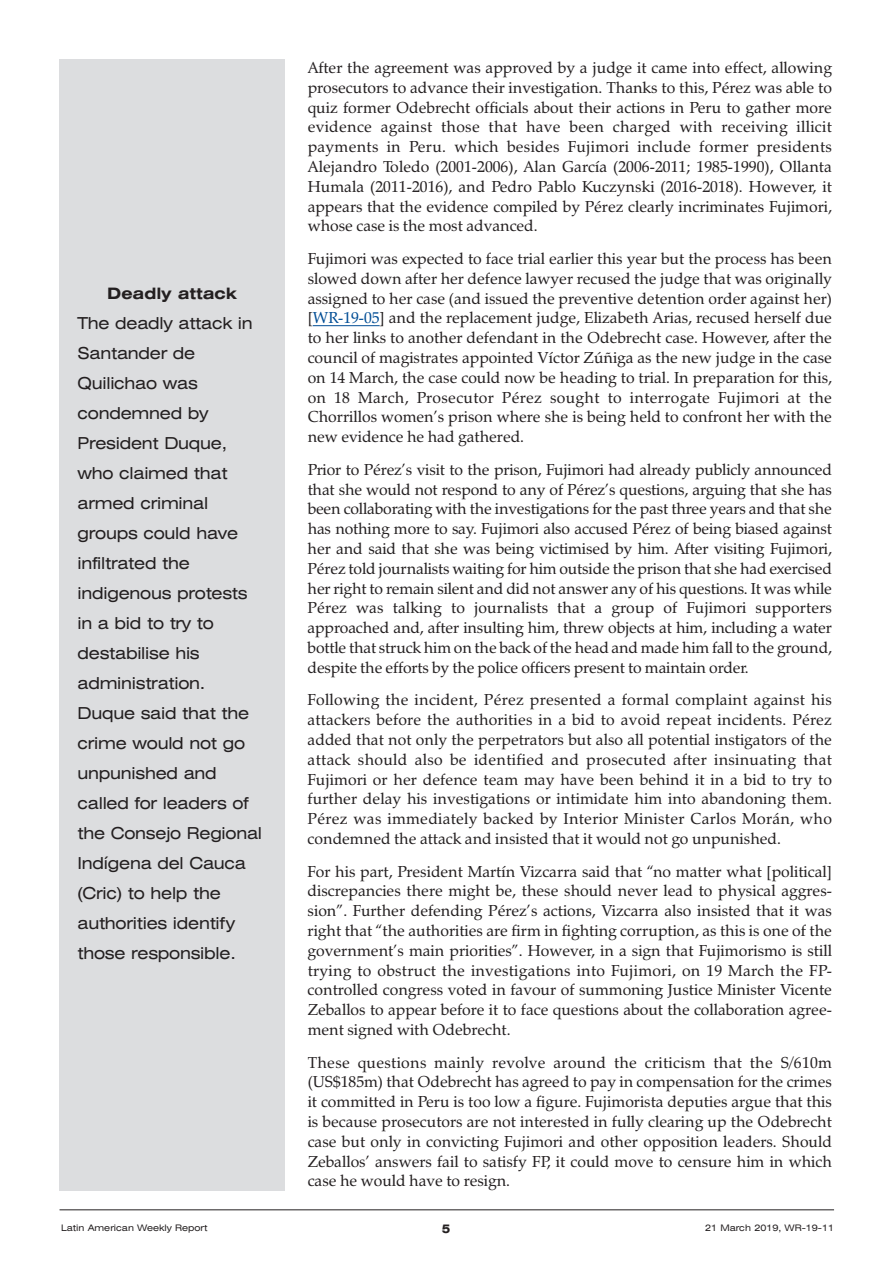
<style>
.page{position:relative;width:893px;height:1263px;background:#fff}
.page>*{position:absolute;margin:0;border:0;box-sizing:border-box;transform-origin:0 0}
.t1{font:expanded 16.5px/30px "Swiss 721 BT";letter-spacing:-.015em;color:#231f20}
.t2{font:15.75px/19.8px "Zapf Calligraphic 801 BT";color:#231f20;text-align:justify}
.t3{font:700 expanded 15.75px "Swiss 721 BT";color:#231f20}
.t4{font:700 expanded 12px "Swiss 721 BT";color:#231f20}
.t5{font:expanded 9px "Swiss 721 BT";color:#231f20}
.s1{color:#014d95}
</style>
<div class="page">
<hr style="left:313px;top:325px;width:67px;height:1px;background:#014d95">
<div style="left:60px;top:60px;width:225px;height:1131px;background:#dcdddf"></div>
<hr style="left:60px;top:1209px;width:774px;height:1px;background:#231f20">
<p class="t3" style="left:107px;top:284px;width:131px">Deadly attack</p>
<p class="t1" style="left:78px;top:308px;width:186px">The deadly attack in<br>Santander de<br>Quilichao was condemned by<br>President Duque, who claimed that armed criminal groups could have infiltrated the indigenous protests in a bid to try to destabilise his administration.<br>Duque said that the crime would not go unpunished and called for leaders of the Consejo Regional<br>Indígena del Cauca (Cric) to help the authorities identify those responsible.</p>
<p class="t2" style="left:308px;top:58px;width:526px">After the agreement was approved by a judge it came into effect, allowing prosecutors to advance their investigation. Thanks to this, Pérez was able to quiz former Odebrecht officials about their actions in Peru to gather more evidence against those that have been charged with receiving illicit payments in Peru. which besides Fujimori include former presidents Alejandro Toledo (2001-2006), Alan García (2006-2011; 1985-1990), Ollanta Humala (2011-2016), and Pedro Pablo Kuczynski (2016-2018). However, it appears that the evidence compiled by Pérez clearly incriminates Fujimori, whose case is the most advanced.</p>
<p class="t2" style="left:308px;top:249px;width:526px">Fujimori was expected to face trial earlier this year but the process has been slowed down after her defence lawyer recused the judge that was originally assigned to her case (and issued the preventive detention order against her) [<span class="s1">WR-19-05</span>] and the replacement judge, Elizabeth Arias, recused herself due to her links to another defendant in the Odebrecht case. However, after the council of magistrates appointed Víctor Zúñiga as the new judge in the case on 14 March, the case could now be heading to trial. In preparation for this, on 18 March, Prosecutor Pérez sought to interrogate Fujimori at the Chorrillos women’s prison where she is being held to confront her with the new evidence he had gathered.</p>
<p class="t2" style="left:308px;top:459px;width:526px">Prior to Pérez’s visit to the prison, Fujimori had already publicly announced that she would not respond to any of Pérez’s questions, arguing that she has been collaborating with the investigations for the past three years and that she has nothing more to say. Fujimori also accused Pérez of being biased against her and said that she was being victimised by him. After visiting Fujimori, Pérez told journalists waiting for him outside the prison that she had exercised her right to remain silent and did not answer any of his questions. It was while Pérez was talking to journalists that a group of Fujimori supporters approached and, after insulting him, threw objects at him, including a water bottle that struck him on the back of the head and made him fall to the ground, despite the efforts by the police officers present to maintain order.</p>
<p class="t2" style="left:308px;top:690px;width:526px">Following the incident, Pérez presented a formal complaint against his attackers before the authorities in a bid to avoid repeat incidents. Pérez added that not only the perpetrators but also all potential instigators of the attack should also be identified and prosecuted after insinuating that Fujimori or her defence team may have been behind it in a bid to try to further delay his investigations or intimidate him into abandoning them.<br>Pérez was immediately backed by Interior Minister Carlos Morán, who condemned the attack and insisted that it would not go unpunished.</p>
<p class="t2" style="left:308px;top:861px;width:526px">For his part, President Martín Vizcarra said that “no matter what [political] discrepancies there might be, these should never lead to physical aggres&shy;sion”. Further defending Pérez’s actions, Vizcarra also insisted that it was right that “the authorities are firm in fighting corruption, as this is one of the government’s main priorities”. However, in a sign that Fujimorismo is still trying to obstruct the investigations into Fujimori, on 19 March the FP&shy;controlled congress voted in favour of summoning Justice Minister Vicente Zeballos to appear before it to face questions about the collaboration agree&shy;ment signed with Odebrecht.</p>
<p class="t2" style="left:308px;top:1052px;width:526px">These questions mainly revolve around the criticism that the S/610m (US$185m) that Odebrecht has agreed to pay in compensation for the crimes it committed in Peru is too low a figure. Fujimorista deputies argue that this is because prosecutors are not interested in fully clearing up the Odebrecht case but only in convicting Fujimori and other opposition leaders. Should Zeballos’ answers fail to satisfy FP, it could move to censure him in which case he would have to resign.</p>
<p class="t5" style="left:61px;top:1223px;width:148px">Latin American Weekly Report</p>
<p class="t4" style="left:442px;top:1221px;width:10px">5</p>
<p class="t5" style="left:705px;top:1223px;width:131px">21 March 2019, WR-19-11</p>
</div>
